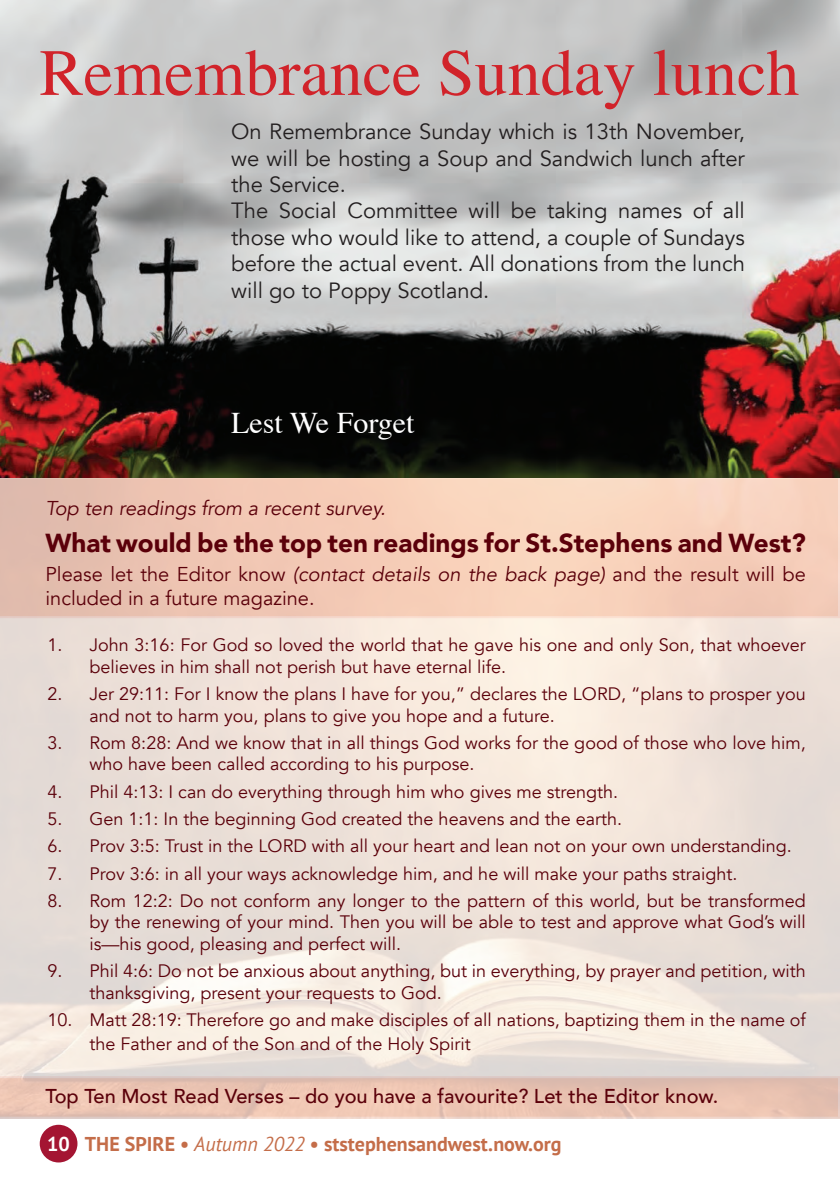
<style>
.page{position:relative;width:840px;height:1191px;background:#fff}
.page>*{position:absolute;margin:0;border:0;box-sizing:border-box;transform-origin:0 0}
.t1{font:66px "Times";color:#d1232a}
.t2{font:30px "Times";color:#fff}
.t3{font:900 26px "Avenir";color:#5b000a}
.t4{font:22px/26.4px "Avenir";color:#231f20;text-align:justify}
.t5{font:20px/24px "Avenir";color:#5b000a}
.t6{font:500 20px "Avenir";color:#5b000a}
.t7{font:700 20px "PT Sans";color:#c46d49}
.t8{font:italic 20px "Avenir";color:#5b000a}
.t9{font:18px/21.6px "Avenir";color:#5b000a}
.s1{font-style:italic}
.s2{color:#fff}
.s3{font-weight:400;font-style:italic}
</style>
<div class="page">
<img style="left:0;top:0;width:839px;height:1118px">
<div style="left:40px;top:1124px;width:37px;height:38px;background:#a41532;border-radius:50%"></div>
<p class="t1" style="left:40px;top:11px;width:760px">Remembrance Sunday lunch</p>
<p class="t4" style="left:231px;top:119px;width:515px">On Remembrance Sunday which is 13th November, we will be hosting a Soup and Sandwich lunch after the Service.</p>
<p class="t4" style="left:231px;top:198px;width:515px">The Social Committee will be taking names of all those who would like to attend, a couple of Sundays before the actual event. All donations from the lunch will go to Poppy Scotland.</p>
<p class="t2" style="left:231px;top:395px;width:185px">Lest We Forget</p>
<p class="t8" style="left:45px;top:496px;width:342px">Top ten readings from a recent survey.</p>
<p class="t3" style="left:45px;top:520px;width:761px">What would be the top ten readings for St.Stephens and West?</p>
<p class="t5" style="left:45px;top:563px;width:761px">Please let the Editor know <span class="s1">(contact details on the back page)</span> and the result will be included in a future magazine.</p>
<p class="t9" style="left:89px;top:634px;width:717px;text-indent:-42px">1. John 3:16: For God so loved the world that he gave his one and only Son, that whoever believes in him shall not perish but have eternal life.</p>
<p class="t9" style="left:89px;top:683px;width:717px;text-indent:-42px">2. Jer 29:11: For I know the plans I have for you,” declares the LORD, “plans to prosper you and not to harm you, plans to give you hope and a future.</p>
<p class="t9" style="left:89px;top:732px;width:717px;text-indent:-42px">3. Rom 8:28: And we know that in all things God works for the good of those who love him, who have been called according to his purpose.</p>
<p class="t9" style="left:47px;top:781px;width:572px">4. Phil 4:13: I can do everything through him who gives me strength.</p>
<p class="t9" style="left:47px;top:808px;width:576px">5. Gen 1:1: In the beginning God created the heavens and the earth.</p>
<p class="t9" style="left:47px;top:835px;width:745px">6. Prov 3:5: Trust in the LORD with all your heart and lean not on your own understanding.</p>
<p class="t9" style="left:47px;top:863px;width:691px">7. Prov 3:6: in all your ways acknowledge him, and he will make your paths straight.</p>
<p class="t9" style="left:89px;top:890px;width:717px;text-align:justify;text-indent:-42px">8. Rom 12:2: Do not conform any longer to the pattern of this world, but be transformed by the renewing of your mind. Then you will be able to test and approve what God’s will is—his good, pleasing and perfect will.</p>
<p class="t9" style="left:89px;top:960px;width:717px;text-indent:-42px">9. Phil 4:6: Do not be anxious about anything, but in everything, by prayer and petition, with thanksgiving, present your requests to God.</p>
<p class="t9" style="left:89px;top:1008px;width:717px;line-height:24px;text-indent:-42px">10. Matt 28:19: Therefore go and make disciples of all nations, baptizing them in the name of the Father and of the Son and of the Holy Spirit</p>
<p class="t6" style="left:45px;top:1078px;width:674px">Top Ten Most Read Verses – do you have a favourite? Let the Editor know.</p>
<p class="t7" style="left:47px;top:1130px;width:516px"><span class="s2">10</span> THE SPIRE • <span class="s3">Autumn 2022</span> • ststephensandwest.now.org</p>
</div>
